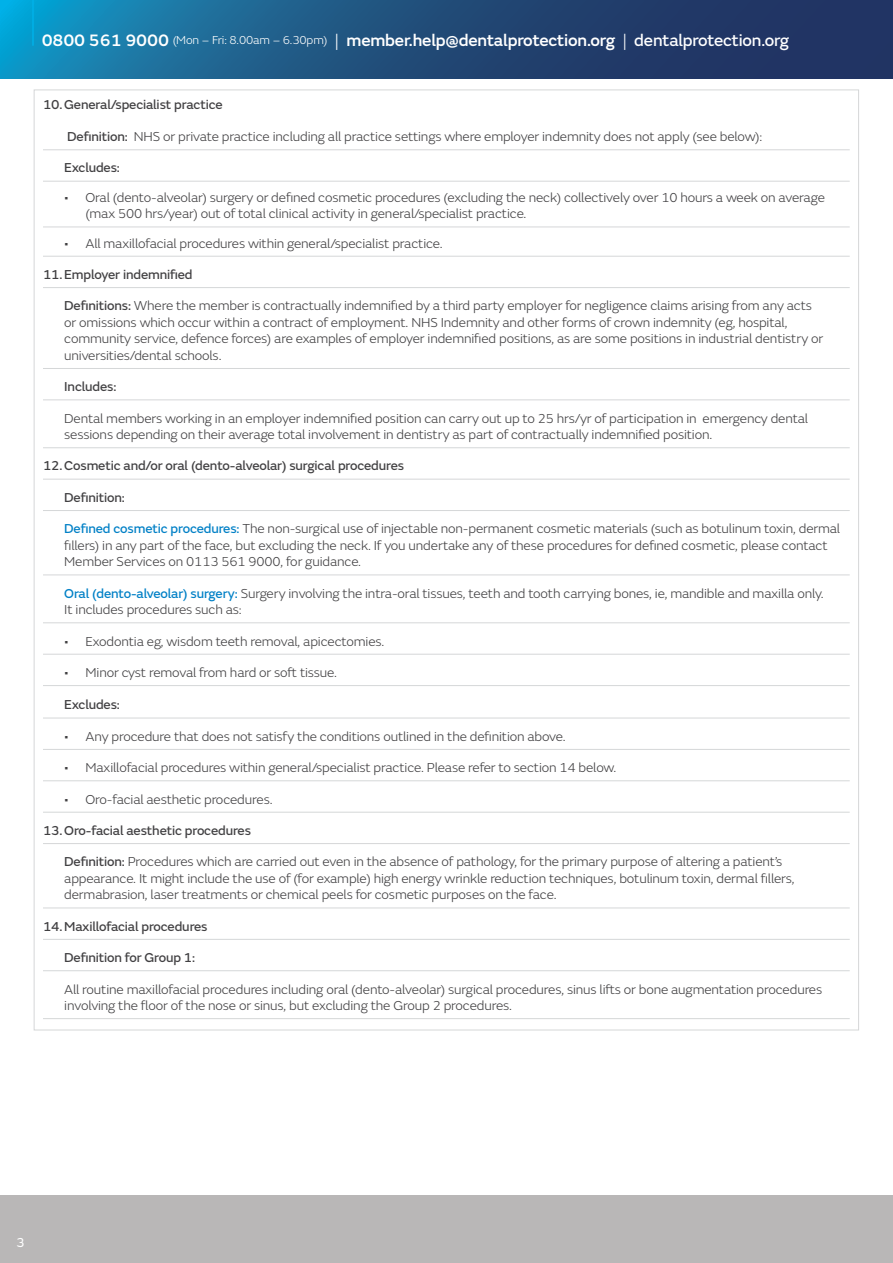
<style>
.page{position:relative;width:893px;height:1263px;background:#fff}
.page>*{position:absolute;margin:0;border:0;box-sizing:border-box;transform-origin:0 0}
.t1{font:500 17.25px "FS Emeric";letter-spacing:-.01em;color:#fff}
.t2{font:300 13.5px/16.5px "FS Emeric";letter-spacing:-.01em;color:#414042}
.t3{font:13.5px "FS Emeric Core";letter-spacing:-.01em;color:#414042}
.t4{font:13.5px "FS Emeric";color:#fff}
.s1{font-weight:300;font-size:12px}
.s2{font-weight:300}
.s3{font-family:"FS Emeric Core";font-weight:400}
.s4{font-family:"FS Emeric Core";font-weight:400;color:#0080c6}
</style>
<div class="page">
<div style="left:0;top:1195px;width:893px;height:68px;background:#b9b7b7"></div>
<svg style="left:0;top:0;width:893px;height:78px;background:#1e5381"></svg>
<hr style="left:32px;top:0;width:2px;height:46px;background:#00b1e8">
<hr style="left:43px;top:150px;width:807px;height:1px;background:#d5d7d8">
<hr style="left:43px;top:181px;width:807px;height:1px;background:#d5d7d8">
<hr style="left:43px;top:227px;width:807px;height:1px;background:#d5d7d8">
<hr style="left:43px;top:256px;width:807px;height:1px;background:#d5d7d8">
<hr style="left:43px;top:287px;width:807px;height:1px;background:#d5d7d8">
<hr style="left:43px;top:368px;width:807px;height:1px;background:#d5d7d8">
<hr style="left:43px;top:400px;width:807px;height:1px;background:#d5d7d8">
<hr style="left:43px;top:447px;width:807px;height:1px;background:#d5d7d8">
<hr style="left:43px;top:479px;width:807px;height:1px;background:#d5d7d8">
<hr style="left:43px;top:510px;width:807px;height:1px;background:#d5d7d8">
<hr style="left:43px;top:575px;width:807px;height:1px;background:#d5d7d8">
<hr style="left:43px;top:622px;width:807px;height:1px;background:#d5d7d8">
<hr style="left:43px;top:654px;width:807px;height:1px;background:#d5d7d8">
<hr style="left:43px;top:685px;width:807px;height:1px;background:#d5d7d8">
<hr style="left:43px;top:718px;width:807px;height:1px;background:#d5d7d8">
<hr style="left:43px;top:749px;width:807px;height:1px;background:#d5d7d8">
<hr style="left:43px;top:780px;width:807px;height:1px;background:#d5d7d8">
<hr style="left:43px;top:812px;width:807px;height:1px;background:#d5d7d8">
<hr style="left:43px;top:843px;width:807px;height:1px;background:#d5d7d8">
<hr style="left:43px;top:908px;width:807px;height:1px;background:#d5d7d8">
<hr style="left:43px;top:939px;width:807px;height:1px;background:#d5d7d8">
<hr style="left:43px;top:970px;width:807px;height:1px;background:#d5d7d8">
<hr style="left:43px;top:1018px;width:807px;height:1px;background:#d5d7d8">
<p class="t1" style="left:42px;top:27px;width:749px">0800 561 9000 <span class="s1">(Mon – Fri: 8.00am – 6.30pm)</span> <span class="s2">|</span> member.help@dentalprotection.org <span class="s2">|</span> <span class="s3">dentalprotection.org</span></p>
<p class="t3" style="left:43px;top:94px;width:181px">10.General/specialist practice</p>
<p class="t2" style="left:67px;top:128px;width:697px"><span class="s3">Definition:</span> NHS or private practice including all practice settings where employer indemnity does not apply (see below):</p>
<p class="t3" style="left:64px;top:158px;width:57px">Excludes:</p>
<p class="t2" style="left:86px;top:188px;width:741px;text-indent:-21px">• Oral (dento-alveolar) surgery or defined cosmetic procedures (excluding the neck) collectively over 10 hours a week on average (max 500 hrs/year) out of total clinical activity in general/specialist practice.</p>
<p class="t2" style="left:64px;top:234px;width:380px">• All maxillofacial procedures within general/specialist practice.</p>
<p class="t3" style="left:43px;top:265px;width:151px">11.Employer indemnified</p>
<p class="t2" style="left:64px;top:297px;width:760px"><span class="s3">Definitions:</span> Where the member is contractually indemnified by a third party employer for negligence claims arising from any acts or omissions which occur within a contract of employment. NHS Indemnity and other forms of crown indemnity (eg, hospital, community service, defence forces) are examples of employer indemnified positions, as are some positions in industrial dentistry or universities/dental schools.</p>
<p class="t3" style="left:64px;top:377px;width:54px">Includes:</p>
<p class="t2" style="left:64px;top:409px;width:745px">Dental members working in an employer indemnified position can carry out up to 25 hrs/yr of participation in emergency dental sessions depending on their average total involvement in dentistry as part of contractually indemnified position.</p>
<p class="t3" style="left:43px;top:456px;width:363px">12.Cosmetic and/or oral (dento-alveolar) surgical procedures</p>
<p class="t3" style="left:64px;top:487px;width:62px">Definition:</p>
<p class="t2" style="left:64px;top:520px;width:777px"><span class="s4">Defined cosmetic procedures:</span> The non-surgical use of injectable non-permanent cosmetic materials (such as botulinum toxin, dermal fillers) in any part of the face, but excluding the neck. If you undertake any of these procedures for defined cosmetic, please contact<br>Member Services on 0113 561 9000, for guidance.</p>
<p class="t2" style="left:64px;top:584px;width:761px"><span class="s4">Oral (dento-alveolar) surgery:</span> Surgery involving the intra-oral tissues, teeth and tooth carrying bones, ie, mandible and maxilla only.<br>It includes procedures such as:</p>
<p class="t2" style="left:64px;top:632px;width:322px">• Exodontia eg, wisdom teeth removal, apicectomies.</p>
<p class="t2" style="left:64px;top:663px;width:274px">• Minor cyst removal from hard or soft tissue.</p>
<p class="t3" style="left:64px;top:695px;width:57px">Excludes:</p>
<p class="t2" style="left:64px;top:727px;width:503px">• Any procedure that does not satisfy the conditions outlined in the definition above.</p>
<p class="t2" style="left:64px;top:759px;width:553px">• Maxillofacial procedures within general/specialist practice. Please refer to section 14 below.</p>
<p class="t2" style="left:64px;top:790px;width:210px">• Oro-facial aesthetic procedures.</p>
<p class="t3" style="left:43px;top:820px;width:210px">13.Oro-facial aesthetic procedures</p>
<p class="t2" style="left:64px;top:853px;width:732px"><span class="s3">Definition:</span> Procedures which are carried out even in the absence of pathology, for the primary purpose of altering a patient’s appearance. It might include the use of (for example) high energy wrinkle reduction techniques, botulinum toxin, dermal fillers, dermabrasion, laser treatments or chemical peels for cosmetic purposes on the face.</p>
<p class="t3" style="left:43px;top:916px;width:166px">14.Maxillofacial procedures</p>
<p class="t3" style="left:64px;top:948px;width:133px">Definition for Group 1:</p>
<p class="t2" style="left:64px;top:980px;width:759px">All routine maxillofacial procedures including oral (dento-alveolar) surgical procedures, sinus lifts or bone augmentation procedures involving the floor of the nose or sinus, but excluding the Group 2 procedures.</p>
<p class="t4" style="left:16px;top:1233px;width:10px">3</p>
</div>
